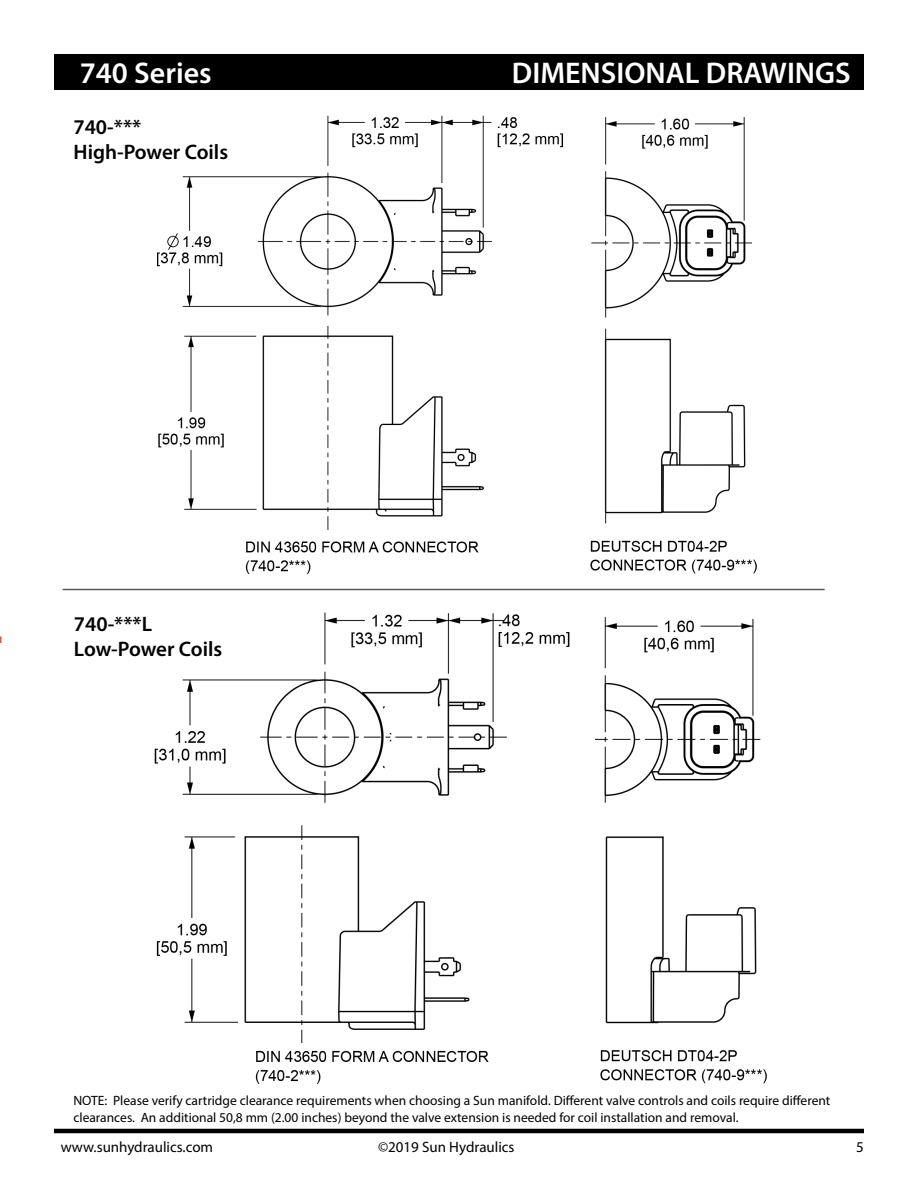
<style>
.page{position:relative;width:918px;height:1188px;background:#fff}
.page>*{position:absolute;margin:0;border:0;box-sizing:border-box;transform-origin:0 0}
.t1{font:600 30px "Myriad Pro";color:#fff}
.t2{font:600 21px/25.2px "Myriad Pro";color:#000}
.t3{font:15px "Myriad Pro";color:#000}
.t4{font:13.5px/16.5px "Myriad Pro";color:#000}
</style>
<div class="page">
<hr style="left:54px;top:1129px;width:810px;height:4px;background:#000">
<div style="left:54px;top:54px;width:810px;height:36px;background:#000"></div>
<img style="left:154px;top:612px;width:416px;height:191px">
<img style="left:158px;top:115px;width:594px;height:203px">
<hr style="left:63px;top:589px;width:762px;height:1px;background:#58595b">
<img style="left:158px;top:326px;width:599px;height:249px">
<img style="left:156px;top:825px;width:314px;height:218px">
<img style="left:605px;top:836px;width:152px;height:188px">
<img style="left:596px;top:617px;width:165px;height:186px">
<img style="left:255px;top:1050px;width:512px;height:34px">
<svg style="left:0;top:636px;width:2px;height:7px"></svg>
<h1 class="t1" style="left:80px;top:54px;width:134px">740 Series</h1>
<h2 class="t2" style="left:73px;top:114px;width:156px">740-***<br>High-Power Coils</h2>
<h2 class="t2" style="left:74px;top:610px;width:150px">740-***L<br>Low-Power Coils</h2>
<h1 class="t1" style="left:512px;top:54px;width:340px">DIMENSIONAL DRAWINGS</h1>
<p class="t4" style="left:73px;top:1092px;width:758px">NOTE: Please verify cartridge clearance requirements when choosing a Sun manifold. Different valve controls and coils require different clearances. An additional 50,8 mm (2.00 inches) beyond the valve extension is needed for coil installation and removal.</p>
<p class="t3" style="left:61px;top:1138px;width:154px">www.sunhydraulics.com</p>
<p class="t3" style="left:378px;top:1138px;width:138px">©2019 Sun Hydraulics</p>
<p class="t3" style="left:856px;top:1138px;width:9px">5</p>
</div>
